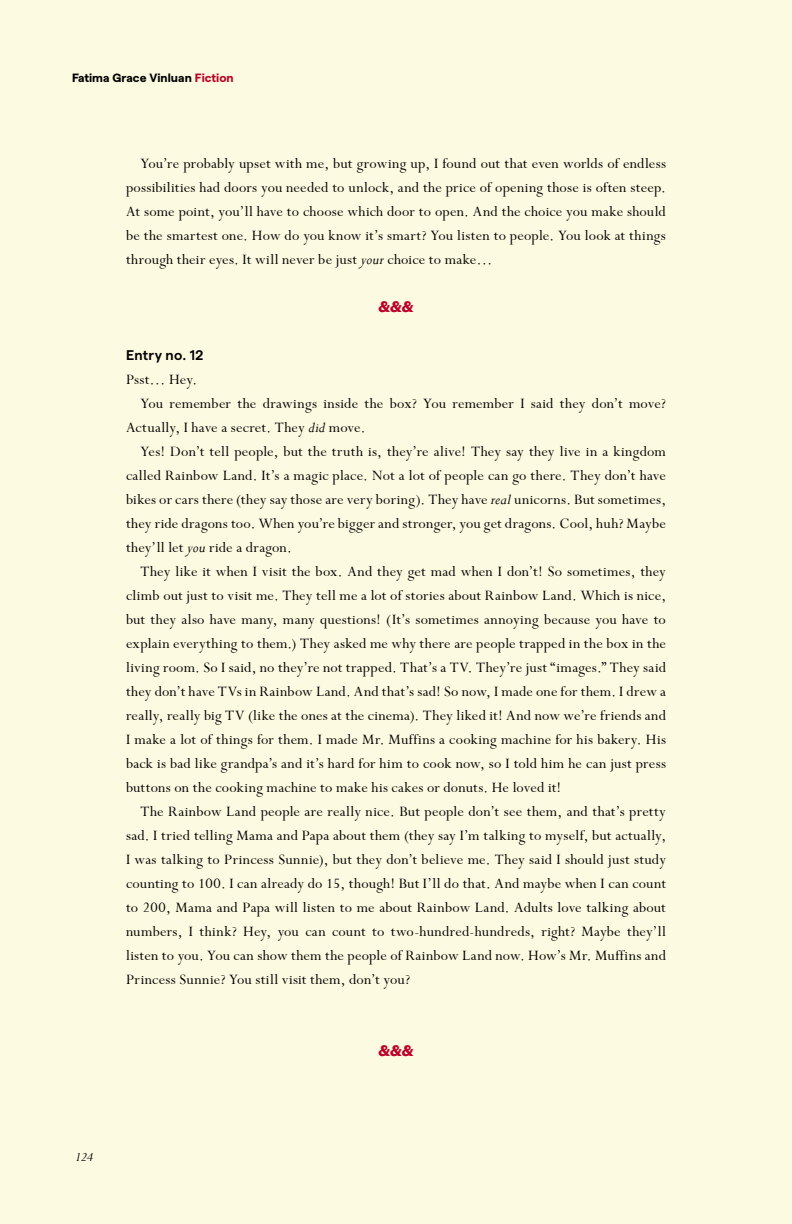
<style>
.page{position:relative;width:792px;height:1224px;background:#fcfae0}
.page>*{position:absolute;margin:0;border:0;box-sizing:border-box;transform-origin:0 0}
.t1{font:16px/24px "Perpetua";letter-spacing:.015em;color:#000;text-align:justify}
.t2{font:700 16px "Halyard Display";color:#bb0329}
.t3{font:600 14px "Matter";letter-spacing:.02em;color:#000}
.t4{font:italic 14px "Perpetua";color:#000}
.t5{font:700 12px "Matter";color:#000}
.s1{color:#bb0329}
.s2{font-style:italic}
</style>
<div class="page">
<p class="t5" style="left:72px;top:69px;width:163px">Fatima Grace Vinluan <span class="s1">Fiction</span></p>
<p class="t1" style="left:126px;top:153px;width:542px;text-indent:14px">You’re probably upset with me, but growing up, I found out that even worlds of endless possibilities had doors you needed to unlock, and the price of opening those is often steep.<br>At some point, you’ll have to choose which door to open. And the choice you make should be the smartest one. How do you know it’s smart? You listen to people. You look at things through their eyes. It will never be just <span class="s2">your</span> choice to make…</p>
<p class="t2" style="left:379px;top:295px;width:36px">&amp;&amp;&amp;</p>
<p class="t3" style="left:126px;top:345px;width:79px">Entry no. 12</p>
<p class="t1" style="left:126px;top:369px;width:73px">Psst… Hey.</p>
<p class="t1" style="left:140px;top:393px;width:527px">You remember the drawings inside the box? You remember I said they don’t move?</p>
<p class="t1" style="left:126px;top:417px;width:241px">Actually, I have a secret. They <span class="s2">did</span> move.</p>
<p class="t1" style="left:140px;top:441px;width:527px">Yes! Don’t tell people, but the truth is, they’re alive! They say they live in a kingdom</p>
<p class="t1" style="left:126px;top:465px;width:541px">called Rainbow Land. It’s a magic place. Not a lot of people can go there. They don’t have</p>
<p class="t1" style="left:126px;top:489px;width:542px">bikes or cars there (they say those are very boring). They have <span class="s2">real</span> unicorns. But sometimes,</p>
<p class="t1" style="left:126px;top:513px;width:541px">they ride dragons too. When you’re bigger and stronger, you get dragons. Cool, huh? Maybe</p>
<p class="t1" style="left:126px;top:537px;width:167px">they’ll let <span class="s2">you</span> ride a dragon.</p>
<p class="t1" style="left:140px;top:561px;width:527px">They like it when I visit the box. And they get mad when I don’t! So sometimes, they</p>
<p class="t1" style="left:126px;top:585px;width:542px">climb out just to visit me. They tell me a lot of stories about Rainbow Land. Which is nice,</p>
<p class="t1" style="left:126px;top:609px;width:541px">but they also have many, many questions! (It’s sometimes annoying because you have to</p>
<p class="t1" style="left:126px;top:633px;width:542px">explain everything to them.) They asked me why there are people trapped in the box in the</p>
<p class="t1" style="left:126px;top:657px;width:542px">living room. So I said, no they’re not trapped. That’s a TV. They’re just “images.” They said</p>
<p class="t1" style="left:126px;top:681px;width:542px">they don’t have TVs in Rainbow Land. And that’s sad! So now, I made one for them. I drew a</p>
<p class="t1" style="left:126px;top:705px;width:542px">really, really big TV (like the ones at the cinema). They liked it! And now we’re friends and</p>
<p class="t1" style="left:126px;top:729px;width:542px">I make a lot of things for them. I made Mr. Muffins a cooking machine for his bakery. His</p>
<p class="t1" style="left:126px;top:753px;width:542px">back is bad like grandpa’s and it’s hard for him to cook now, so I told him he can just press</p>
<p class="t1" style="left:126px;top:777px;width:437px">buttons on the cooking machine to make his cakes or donuts. He loved it!</p>
<p class="t1" style="left:140px;top:801px;width:527px">The Rainbow Land people are really nice. But people don’t see them, and that’s pretty</p>
<p class="t1" style="left:126px;top:825px;width:542px">sad. I tried telling Mama and Papa about them (they say I’m talking to myself, but actually,</p>
<p class="t1" style="left:126px;top:849px;width:542px">I was talking to Princess Sunnie), but they don’t believe me. They said I should just study</p>
<p class="t1" style="left:126px;top:873px;width:542px">counting to 100. I can already do 15, though! But I’ll do that. And maybe when I can count</p>
<p class="t1" style="left:126px;top:897px;width:541px">to 200, Mama and Papa will listen to me about Rainbow Land. Adults love talking about</p>
<p class="t1" style="left:126px;top:921px;width:542px">numbers, I think? Hey, you can count to two-hundred-hundreds, right? Maybe they’ll</p>
<p class="t1" style="left:126px;top:945px;width:542px">listen to you. You can show them the people of Rainbow Land now. How’s Mr. Muffins and</p>
<p class="t1" style="left:126px;top:969px;width:286px">Princess Sunnie? You still visit them, don’t you?</p>
<p class="t4" style="left:75px;top:1149px;width:20px">124</p>
<p class="t2" style="left:379px;top:1039px;width:36px">&amp;&amp;&amp;</p>
</div>
